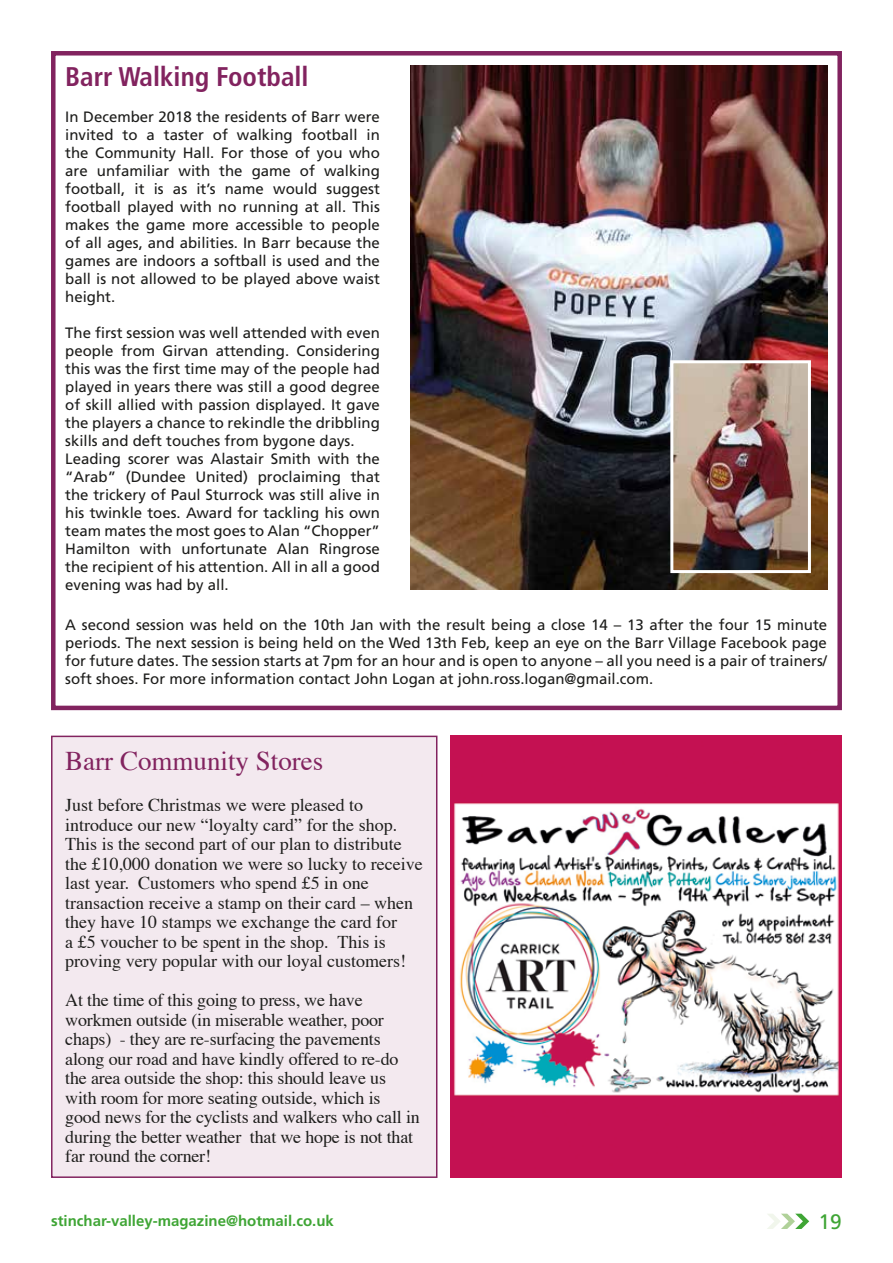
<style>
.page{position:relative;width:893px;height:1263px;background:#fff}
.page>*{position:absolute;margin:0;border:0;box-sizing:border-box;transform-origin:0 0}
.t1{font:27px "Times";color:#82235f}
.t2{font:700 condensed 27px "Frutiger";color:#82235f}
.t3{font:21px "Frutiger";color:#3fa535}
.t4{font:18px/19.5px "Times";color:#1d1d1b}
.t5{font:15px/18px "Frutiger";color:#1d1d1b;text-align:justify}
.t6{font:700 15px "Frutiger";color:#3fa535}
</style>
<div class="page">
<svg style="left:767px;top:1214px;width:42px;height:15px"></svg>
<img style="left:451px;top:736px;width:391px;height:442px">
<div style="left:52px;top:736px;width:385px;height:441px;background:#f3e9ef"></div>
<div style="left:51px;top:736px;width:386px;height:442px;border:2px solid #82235f"></div>
<img style="left:410px;top:66px;width:417px;height:523px">
<img style="left:674px;top:364px;width:133px;height:205px">
<div style="left:670px;top:360px;width:141px;height:213px;border:3px solid #fff"></div>
<div style="left:51px;top:51px;width:791px;height:659px;border:4px solid #82235f"></div>
<h1 class="t2" style="left:65px;top:61px;width:245px">Barr Walking Football</h1>
<p class="t5" style="left:65px;top:108px;width:316px">In December 2018 the residents of Barr were invited to a taster of walking football in the Community Hall. For those of you who are unfamiliar with the game of walking football, it is as it’s name would suggest football played with no running at all. This makes the game more accessible to people of all ages, and abilities. In Barr because the games are indoors a softball is used and the ball is not allowed to be played above waist height.</p>
<p class="t5" style="left:65px;top:324px;width:316px;text-align:left">The first session was well attended with even people from Girvan attending. Considering this was the first time may of the people had played in years there was still a good degree of skill allied with passion displayed. It gave the players a chance to rekindle the dribbling skills and deft touches from bygone days.<br>Leading scorer was Alastair Smith with the “Arab” (Dundee United) proclaiming that the trickery of Paul Sturrock was still alive in his twinkle toes. Award for tackling his own team mates the most goes to Alan “Chopper” Hamilton with unfortunate Alan Ringrose the recipient of his attention. All in all a good evening was had by all.</p>
<p class="t5" style="left:65px;top:616px;width:763px">A second session was held on the 10th Jan with the result being a close 14 – 13 after the four 15 minute periods. The next session is being held on the Wed 13th Feb, keep an eye on the Barr Village Facebook page for future dates. The session starts at 7pm for an hour and is open to anyone – all you need is a pair of trainers/ soft shoes. For more information contact John Logan at john.ross.logan@gmail.com.</p>
<h1 class="t1" style="left:65px;top:744px;width:260px">Barr Community Stores</h1>
<p class="t4" style="left:65px;top:796px;width:359px">Just before Christmas we were pleased to introduce our new “loyalty card” for the shop.<br>This is the second part of our plan to distribute the £10,000 donation we were so lucky to receive last year. Customers who spend £5 in one transaction receive a stamp on their card – when they have 10 stamps we exchange the card for<br>a £5 voucher to be spent in the shop. This is proving very popular with our loyal customers!</p>
<p class="t4" style="left:65px;top:991px;width:356px">At the time of this going to press, we have workmen outside (in miserable weather, poor chaps) - they are re-surfacing the pavements along our road and have kindly offered to re-do the area outside the shop: this should leave us with room for more seating outside, which is good news for the cyclists and walkers who call in during the better weather that we hope is not that far round the corner!</p>
<p class="t6" style="left:51px;top:1212px;width:284px">stinchar-valley-magazine@hotmail.co.uk</p>
<h2 class="t3" style="left:819px;top:1209px;width:25px">19</h2>
</div>
